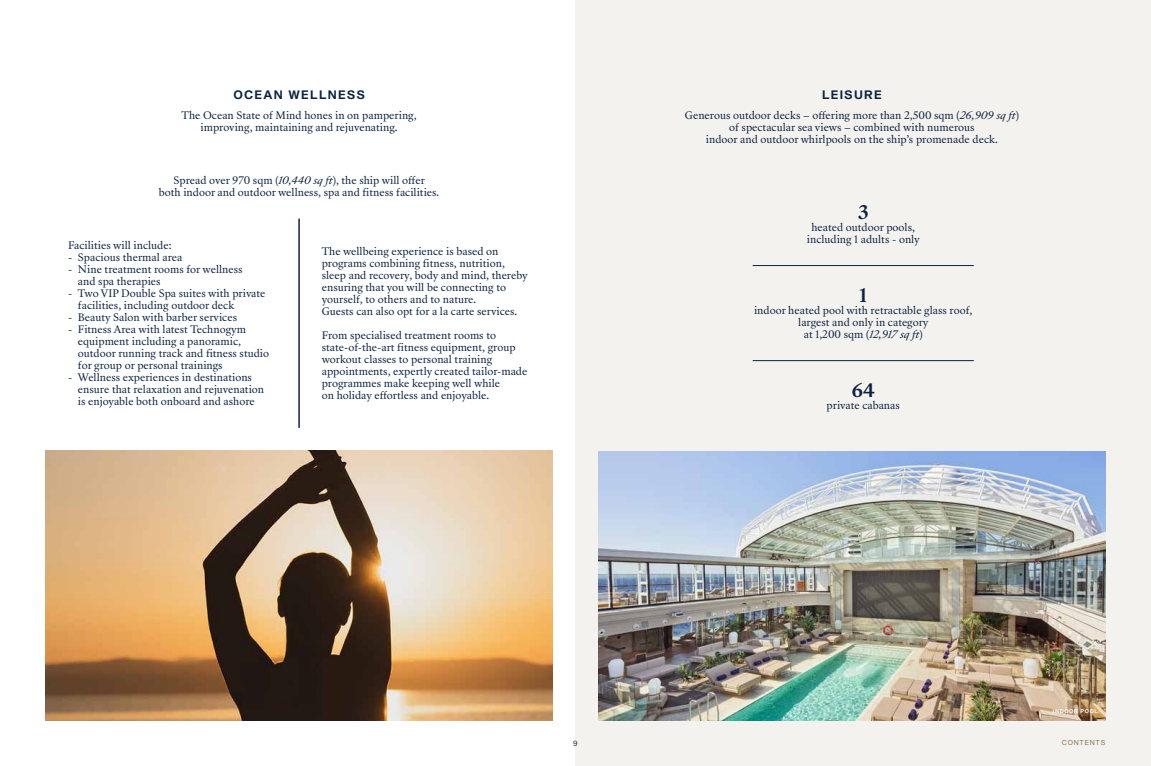
<style>
.page{position:relative;width:1151px;height:766px;background:#fff}
.page>*{position:absolute;margin:0;border:0;box-sizing:border-box;transform-origin:0 0}
.t1{font:700 18px "Sang Bleu Republic";color:#0a2240}
.t2{font:300 12px "Shapiro 65";letter-spacing:.11em;color:#0a2240}
.t3{font:10px/12px "Sang Bleu Republic";color:#0a2240}
.t4{font:7.5px "Shapiro 35 Feather";color:#0a2240}
.t5{font:7px "Shapiro 35 Feather";letter-spacing:.11em;color:#886d4b}
.t6{font:300 5.4px "Shapiro 65";letter-spacing:.11em;color:#fff}
.s1{font-style:italic}
</style>
<div class="page">
<div style="left:575px;top:0;width:576px;height:765px;background:#f4f2ef"></div>
<img style="left:45px;top:451px;width:508px;height:269px">
<hr style="left:299px;top:219px;width:1px;height:209px;background:#0a2240">
<img style="left:598px;top:451px;width:508px;height:269px">
<hr style="left:299px;top:218px;width:1px;height:209px;background:#0a2240">
<hr style="left:753px;top:265px;width:221px;height:1px;background:#0a2240">
<hr style="left:753px;top:360px;width:221px;height:1px;background:#0a2240">
<p class="t2" style="left:233px;top:86px;width:133px">OCEAN WELLNESS</p>
<p class="t3" style="left:182px;top:110px;width:237px;text-align:center">The Ocean State of Mind hones in on pampering, improving, maintaining and rejuvenating.</p>
<p class="t3" style="left:159px;top:175px;width:282px;text-align:center">Spread over 970 sqm (<span class="s1">10,440 sq ft</span>), the ship will offer<br>both indoor and outdoor wellness, spa and fitness facilities.</p>
<p class="t3" style="left:68px;top:239px;width:105px">Facilities will include:</p>
<p class="t3" style="left:68px;top:251px;width:116px">- Spacious thermal area</p>
<p class="t3" style="left:78px;top:263px;width:166px;text-indent:-10px">- Nine treatment rooms for wellness and spa therapies</p>
<p class="t3" style="left:78px;top:287px;width:189px;text-indent:-10px">- Two VIP Double Spa suites with private facilities, including outdoor deck</p>
<p class="t3" style="left:68px;top:311px;width:171px">- Beauty Salon with barber services</p>
<p class="t3" style="left:78px;top:323px;width:193px;text-indent:-10px">- Fitness Area with latest Technogym equipment including a panoramic, outdoor running track and fitness studio for group or personal trainings</p>
<p class="t3" style="left:78px;top:371px;width:188px;text-indent:-10px">- Wellness experiences in destinations ensure that relaxation and rejuvenation is enjoyable both onboard and ashore</p>
<p class="t3" style="left:322px;top:245px;width:208px">The wellbeing experience is based on programs combining fitness, nutrition, sleep and recovery, body and mind, thereby ensuring that you will be connecting to yourself, to others and to nature.<br>Guests can also opt for a la carte services.</p>
<p class="t3" style="left:322px;top:329px;width:207px">From specialised treatment rooms to state-of-the-art fitness equipment, group workout classes to personal training appointments, expertly created tailor-made programmes make keeping well while<br>on holiday effortless and enjoyable.</p>
<p class="t2" style="left:822px;top:86px;width:61px">LEISURE</p>
<p class="t3" style="left:685px;top:110px;width:335px;text-align:center">Generous outdoor decks – offering more than 2,500 sqm (<span class="s1">26,909 sq ft</span>) of spectacular sea views – combined with numerous<br>indoor and outdoor whirlpools on the ship’s promenade deck.</p>
<h1 class="t1" style="left:858px;top:199px;width:12px">3</h1>
<p class="t3" style="left:807px;top:221px;width:115px;text-align:center">heated outdoor pools, including 1 adults - only</p>
<h1 class="t1" style="left:859px;top:282px;width:9px">1</h1>
<p class="t3" style="left:754px;top:304px;width:220px;text-align:center">indoor heated pool with retractable glass roof, largest and only in category<br>at 1,200 sqm (<span class="s1">12,917 sq ft</span>)</p>
<h1 class="t1" style="left:852px;top:377px;width:24px">64</h1>
<p class="t3" style="left:826px;top:399px;width:75px">private cabanas</p>
<p class="t4" style="left:573px;top:737px;width:6px">9</p>
<p class="t6" style="left:1053px;top:707px;width:47px">INDOOR POOL</p>
<p class="t5" style="left:1062px;top:737px;width:45px">CONTENTS</p>
</div>
